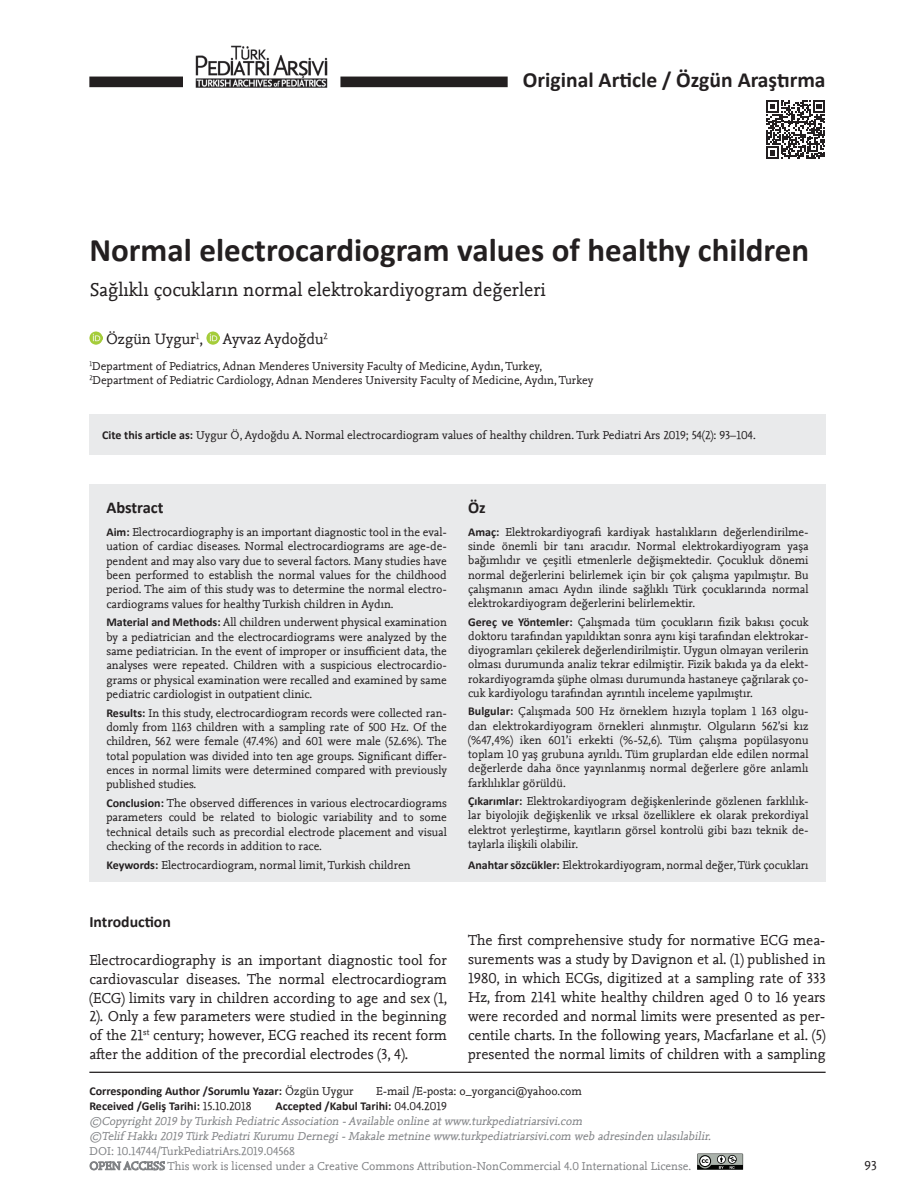
<style>
.page{position:relative;width:915px;height:1191px;background:#fff}
.page>*{position:absolute;margin:0;border:0;box-sizing:border-box;transform-origin:0 0}
.t1{font:700 33px "Calibri";color:#231f20}
.t2{font:700 21.6px "Calibri";color:#231f20}
.t3{font:19.5px "Nexus Mix";color:#231f20}
.t4{font:700 16.5px "Calibri";letter-spacing:-.005em;color:#231f20}
.t5{font:15.75px "Nexus Mix";color:#231f20}
.t6{font:700 15.75px "Calibri";color:#231f20}
.t7{font:15px/18.9px "Nexus Mix";color:#231f20;text-align:justify}
.t8{font:13.5px "Nexus Mix";color:#231f20}
.t9{font:12px/14.4px "Nexus Mix";color:#231f20;text-align:justify}
.t10{font:italic 12px/15px "Nexus Mix";color:#808285}
.t11{font:12px/15px "Nexus Mix";color:#808285}
.t12{font:700 12px "Calibri";color:#231f20}
.s1{font-family:"Calibri";font-weight:700}
.s2{font-family:"Nexus Mix";font-weight:400}
</style>
<div class="page">
<div style="left:89px;top:77px;width:94px;height:10px;background:#231f20"></div>
<div style="left:340px;top:77px;width:167px;height:10px;background:#231f20"></div>
<img style="left:195px;top:46px;width:133px;height:41px">
<svg style="left:766px;top:100px;width:58px;height:59px"></svg>
<svg style="left:89px;top:331px;width:13px;height:13px"></svg>
<svg style="left:206px;top:331px;width:13px;height:13px"></svg>
<div style="left:89px;top:414px;width:736px;height:40px;background:#e9eaeb"></div>
<div style="left:89px;top:484px;width:736px;height:397px;background:#e9eaeb"></div>
<svg style="left:90px;top:1161px;width:75px;height:9px"></svg>
<hr style="left:89px;top:1071px;width:736px;height:2px;background:#231f20">
<svg style="left:697px;top:1153px;width:47px;height:17px"></svg>
<h2 class="t2" style="left:522px;top:67px;width:304px">Original Article / Özgün Araştırma</h2>
<h1 class="t1" style="left:89px;top:229px;width:721px">Normal electrocardiogram values of healthy children</h1>
<h3 class="t3" style="left:89px;top:279px;width:458px">Sağlıklı çocukların normal elektrokardiyogram değerleri</h3>
<h3 class="t5" style="left:106px;top:330px;width:98px">Özgün Uygur<sup>1</sup>,</h3>
<h3 class="t5" style="left:223px;top:330px;width:106px">Ayvaz Aydoğdu<sup>2</sup></h3>
<p class="t9" style="left:89px;top:359px;width:505px"><sup>1</sup>Department of Pediatrics, Adnan Menderes University Faculty of Medicine, Aydın, Turkey,<br><sup>2</sup>Department of Pediatric Cardiology, Adnan Menderes University Faculty of Medicine, Aydın, Turkey</p>
<p class="t9" style="left:102px;top:428px;width:655px"><span class="s1">Cite this article as:</span> Uygur Ö, Aydoğdu A. Normal electrocardiogram values of healthy children. Turk Pediatri Ars 2019; 54(2): 93–104.</p>
<h3 class="t4" style="left:106px;top:497px;width:59px">Abstract</h3>
<p class="t9" style="left:106px;top:525px;width:342px"><span class="s1">Aim:</span> Electrocardiography is an important diagnostic tool in the eval&shy;uation of cardiac diseases. Normal electrocardiograms are age-de&shy;pendent and may also vary due to several factors. Many studies have been performed to establish the normal values for the childhood period. The aim of this study was to determine the normal electro&shy;cardiograms values for healthy Turkish children in Aydın.</p>
<p class="t9" style="left:106px;top:615px;width:342px"><span class="s1">Material and Methods:</span> All children underwent physical examination by a pediatrician and the electrocardiograms were analyzed by the same pediatrician. In the event of improper or insufficient data, the analyses were repeated. Children with a suspicious electrocardio&shy;grams or physical examination were recalled and examined by same pediatric cardiologist in outpatient clinic.</p>
<p class="t9" style="left:106px;top:705px;width:342px"><span class="s1">Results:</span> In this study, electrocardiogram records were collected ran&shy;domly from 1163 children with a sampling rate of 500 Hz. Of the children, 562 were female (47.4%) and 601 were male (52.6%). The total population was divided into ten age groups. Significant differ&shy;ences in normal limits were determined compared with previously published studies.</p>
<p class="t9" style="left:106px;top:796px;width:342px"><span class="s1">Conclusion:</span> The observed differences in various electrocardiograms parameters could be related to biologic variability and to some technical details such as precordial electrode placement and visual checking of the records in addition to race.</p>
<p class="t9" style="left:106px;top:857px;width:306px"><span class="s1">Keywords:</span> Electrocardiogram, normal limit, Turkish children</p>
<h3 class="t6" style="left:89px;top:912px;width:83px">Introduction</h3>
<p class="t7" style="left:89px;top:950px;width:359px">Electrocardiography is an important diagnostic tool for cardiovascular diseases. The normal electrocardiogram (ECG) limits vary in children according to age and sex (1, 2). Only a few parameters were studied in the beginning of the 21<sup>st</sup> century; however, ECG reached its recent form after the addition of the precordial electrodes (3, 4).</p>
<h3 class="t4" style="left:468px;top:497px;width:19px">Öz</h3>
<p class="t9" style="left:468px;top:525px;width:342px"><span class="s1">Amaç:</span> Elektrokardiyografi kardiyak hastalıkların değerlendirilme&shy;sinde önemli bir tanı aracıdır. Normal elektrokardiyogram yaşa bağımlıdır ve çeşitli etmenlerle değişmektedir. Çocukluk dönemi normal değerlerini belirlemek için bir çok çalışma yapılmıştır. Bu çalışmanın amacı Aydın ilinde sağlıklı Türk çocuklarında normal elektrokardiyogram değerlerini belirlemektir.</p>
<p class="t9" style="left:468px;top:615px;width:342px"><span class="s1">Gereç ve Yöntemler:</span> Çalışmada tüm çocukların fizik bakısı çocuk doktoru tarafından yapıldıktan sonra aynı kişi tarafından elektrokar&shy;diyogramları çekilerek değerlendirilmiştir. Uygun olmayan verilerin olması durumunda analiz tekrar edilmiştir. Fizik bakıda ya da elekt&shy;rokardiyogramda şüphe olması durumunda hastaneye çağrılarak ço&shy;cuk kardiyologu tarafından ayrıntılı inceleme yapılmıştır.</p>
<p class="t9" style="left:468px;top:704px;width:342px"><span class="s1">Bulgular:</span> Çalışmada 500 Hz örneklem hızıyla toplam 1 163 olgu&shy;dan elektrokardiyogram örnekleri alınmıştır. Olguların 562’si kız (%47,4%) iken 601’i erkekti (%-52,6). Tüm çalışma popülasyonu toplam 10 yaş grubuna ayrıldı. Tüm gruplardan elde edilen normal değerlerde daha önce yayınlanmış normal değerlere göre anlamlı farklılıklar görüldü.</p>
<p class="t9" style="left:468px;top:794px;width:342px"><span class="s1">Çıkarımlar:</span> Elektrokardiyogram değişkenlerinde gözlenen farklılık&shy;lar biyolojik değişkenlik ve ırksal özelliklere ek olarak prekordiyal elektrot yerleştirme, kayıtların görsel kontrolü gibi bazı teknik de&shy;taylarla ilişkili olabilir.</p>
<p class="t9" style="left:468px;top:857px;width:342px"><span class="s1">Anahtar sözcükler:</span> Elektrokardiyogram, normal değer, Türk çocukları</p>
<p class="t7" style="left:468px;top:931px;width:359px">The first comprehensive study for normative ECG mea&shy;surements was a study by Davignon et al. (1) published in 1980, in which ECGs, digitized at a sampling rate of 333<br>Hz, from 2141 white healthy children aged 0 to 16 years were recorded and normal limits were presented as per&shy;centile charts. In the following years, Macfarlane et al. (5) presented the normal limits of children with a sampling</p>
<p class="t12" style="left:89px;top:1083px;width:266px">Corresponding Author /Sorumlu Yazar: <span class="s2">Özgün Uygur</span></p>
<p class="t9" style="left:376px;top:1083px;width:207px">E-mail /E-posta: o_yorganci@yahoo.com</p>
<p class="t12" style="left:89px;top:1098px;width:164px">Received /Geliş Tarihi: <span class="s2">15.10.2018</span></p>
<p class="t12" style="left:275px;top:1098px;width:173px">Accepted /Kabul Tarihi: <span class="s2">04.04.2019</span></p>
<p class="t10" style="left:89px;top:1113px;width:625px">©Copyright2019 by Turkish Pediatric Association -Available online atwww.turkpediatriarsivi.com<br>©Telif Hakkı2019 Türk PediatriKurumu Dernegi-Makale metnine www.turkpediatriarsivi.com web adresinden ulasılabilir.</p>
<p class="t11" style="left:89px;top:1143px;width:603px">DOI: 10.14744/TurkPediatriArs.2019.04568<br>OPEN ACCESS This work is licensed under a Creative Commons Attribution-NonCommercial 4.0 International License.</p>
<p class="t8" style="left:864px;top:1157px;width:14px">93</p>
</div>
